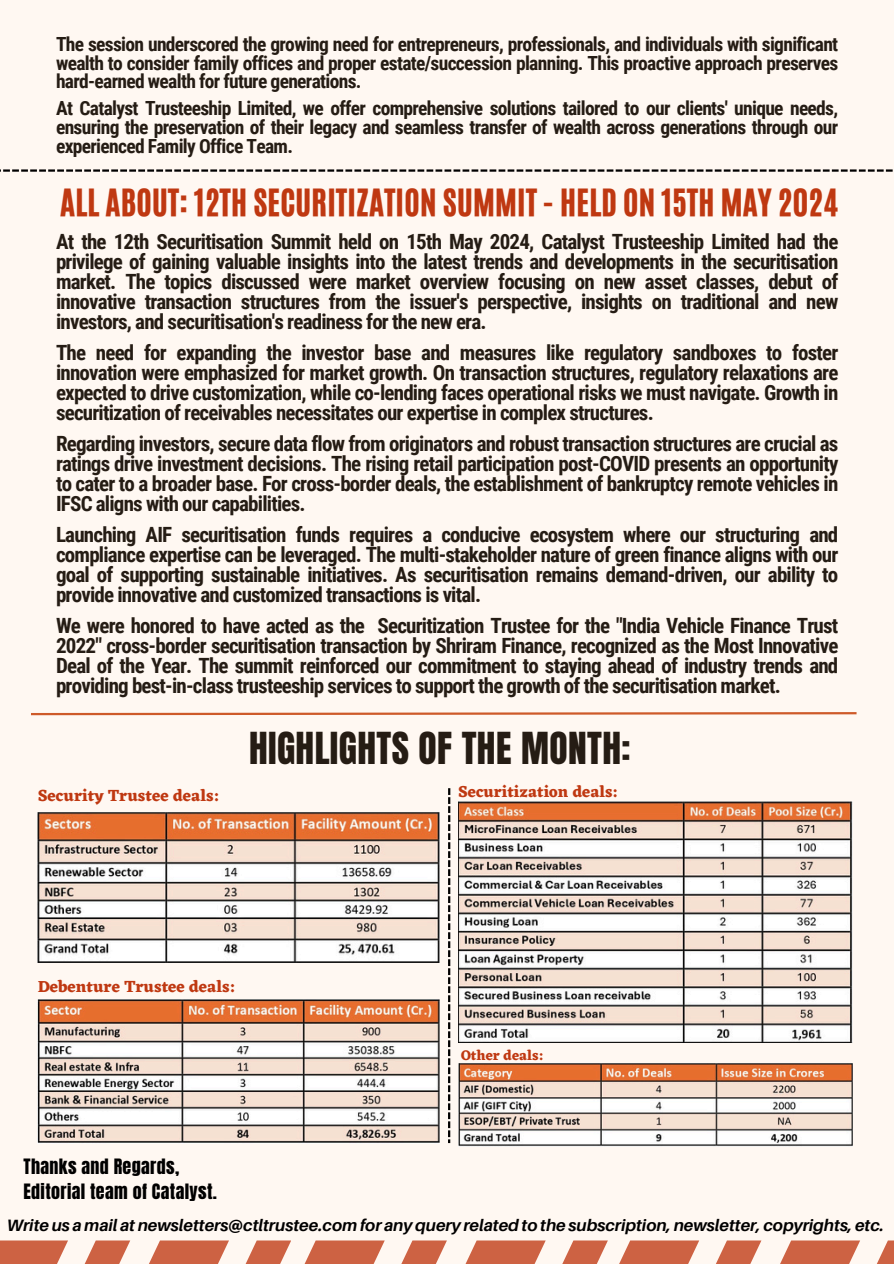
<style>
.page{position:relative;width:894px;height:1264px;background:#fff}
.page>*{position:absolute;margin:0;border:0;box-sizing:border-box;transform-origin:0 0}
.t1{font:37.5px "Anton";letter-spacing:.01em;color:#251c14}
.t2{font:31.5px "CA Generated";letter-spacing:.01em;color:#bf3811}
.t3{font:700 21px/20.1px "Roboto Condensed";letter-spacing:-.04em;color:#251c14;text-align:justify}
.t4{font:700 19.5px/18.8px "Roboto Condensed";letter-spacing:-.035em;color:#251c14;text-align:justify}
.t5{font:18px/24.8px "Anton";letter-spacing:.02em;color:#000}
.t6{font:italic 700 16.5px "Aileron";color:#000}
.t7{font:700 16.5px "Eczar";color:#bf3811}
.t8{font:700 16.2px "Eczar";color:#bf3811}
.t9{font:700 14.25px "Eczar";color:#bf3811}
</style>
<div class="page">
<div style="left:0;top:0;width:893px;height:1263px;background:#fff8f2"></div>
<svg style="left:0;top:1240px;width:893px;height:23px"></svg>
<svg style="left:31px;top:712px;width:826px;height:4px"></svg>
<svg style="left:448px;top:788px;width:2px;height:355px"></svg>
<img style="left:458px;top:802px;width:394px;height:240px">
<img style="left:38px;top:812px;width:401px;height:150px">
<img style="left:458px;top:1063px;width:394px;height:83px">
<img style="left:38px;top:999px;width:401px;height:144px">
<svg style="left:0;top:169px;width:893px;height:3px;background:#6f6b69"></svg>
<h5 class="t4" style="left:56px;top:35px;width:783px">The session underscored the growing need for entrepreneurs, professionals, and individuals with significant wealth to consider family offices and proper estate/succession planning. This proactive approach preserves hard-earned wealth for future generations.</h5>
<h4 class="t4" style="left:56px;top:99px;width:783px">At Catalyst Trusteeship Limited, we offer comprehensive solutions tailored to our clients' unique needs, ensuring the preservation of their legacy and seamless transfer of wealth across generations through our experienced Family Office Team.</h4>
<p class="t2" style="left:60px;top:180px;width:779px">ALL ABOUT: 12TH SECURITIZATION SUMMIT - HELD ON 15TH MAY 2024</p>
<h4 class="t3" style="left:56px;top:231px;width:783px">At the 12th Securitisation Summit held on 15th May 2024, Catalyst Trusteeship Limited had the privilege of gaining valuable insights into the latest trends and developments in the securitisation market. The topics discussed were market overview focusing on new asset classes, debut of innovative transaction structures from the issuer's perspective, insights on traditional and new investors, and securitisation's readiness for the new era.</h4>
<p class="t3" style="left:56px;top:343px;width:783px">The need for expanding the investor base and measures like regulatory sandboxes to foster innovation were emphasized for market growth. On transaction structures, regulatory relaxations are expected to drive customization, while co-lending faces operational risks we must navigate. Growth in securitization of receivables necessitates our expertise in complex structures.</p>
<h4 class="t3" style="left:56px;top:434px;width:783px">Regarding investors, secure data flow from originators and robust transaction structures are crucial as ratings drive investment decisions. The rising retail participation post-COVID presents an opportunity to cater to a broader base. For cross-border deals, the establishment of bankruptcy remote vehicles in IFSC aligns with our capabilities.</h4>
<p class="t3" style="left:56px;top:525px;width:783px">Launching AIF securitisation funds requires a conducive ecosystem where our structuring and compliance expertise can be leveraged. The multi-stakeholder nature of green finance aligns with our goal of supporting sustainable initiatives. As securitisation remains demand-driven, our ability to provide innovative and customized transactions is vital.</p>
<h6 class="t3" style="left:56px;top:616px;width:783px">We were honored to have acted as the Securitization Trustee for the "India Vehicle Finance Trust 2022" cross-border securitisation transaction by Shriram Finance, recognized as the Most Innovative Deal of the Year. The summit reinforced our commitment to staying ahead of industry trends and providing best-in-class trusteeship services to support the growth of the securitisation market.</h6>
<h3 class="t7" style="left:38px;top:786px;width:183px">Security Trustee deals:</h3>
<h1 class="t1" style="left:249px;top:721px;width:383px">HIGHLIGHTS OF THE MONTH:</h1>
<h3 class="t8" style="left:458px;top:782px;width:162px">Securitization deals:</h3>
<h3 class="t7" style="left:38px;top:976px;width:199px">Debenture Trustee deals:</h3>
<h3 class="t9" style="left:461px;top:1046px;width:84px">Other deals:</h3>
<p class="t5" style="left:24px;top:1154px;width:195px">Thanks and Regards,<br>Editorial team of Catalyst.</p>
<p class="t6" style="left:7px;top:1214px;width:878px">Write us a mail at newsletters@ctltrustee.com for any query related to the subscription, newsletter, copyrights, etc.</p>
</div>
